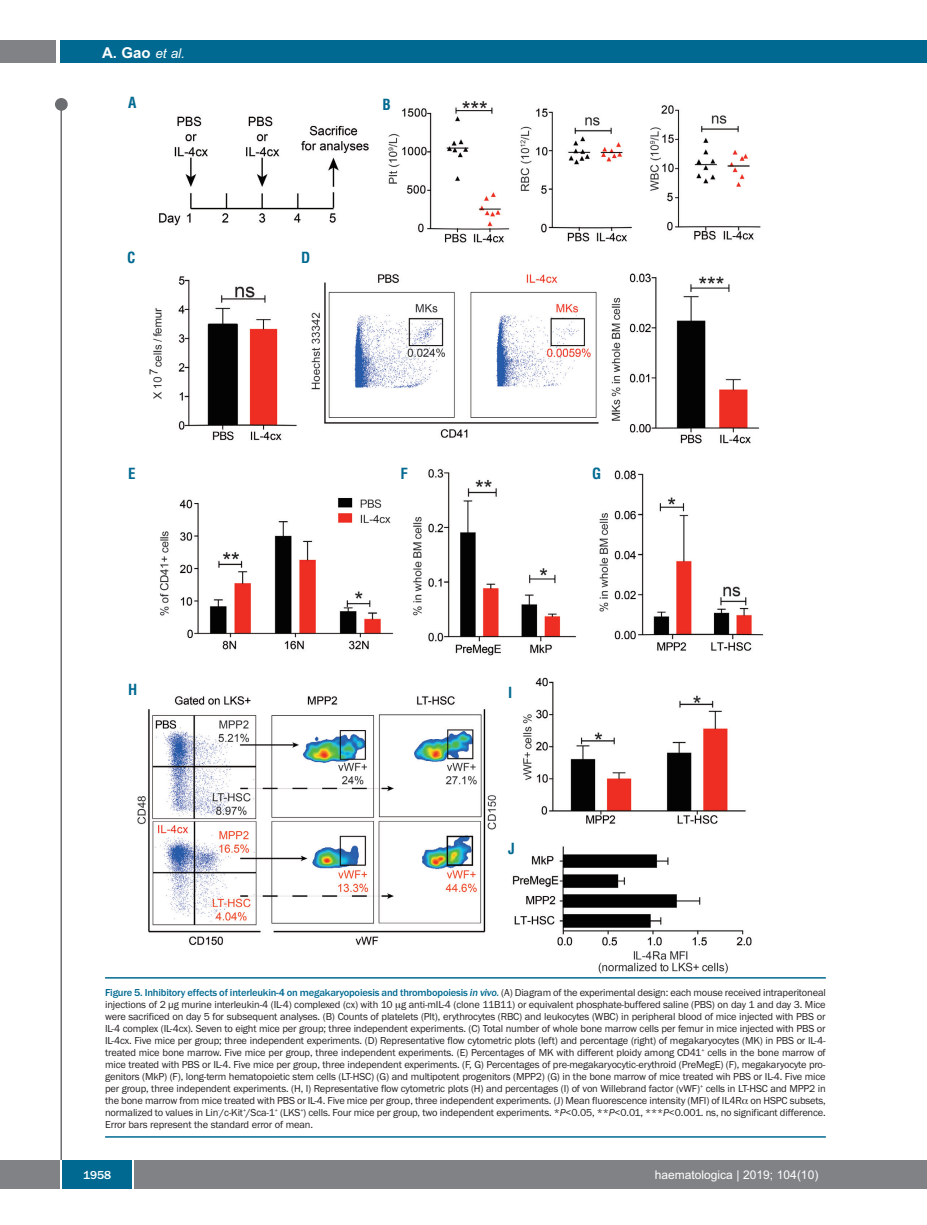
<style>
.page{position:relative;width:927px;height:1225px;background:#fff}
.page>*{position:absolute;margin:0;border:0;box-sizing:border-box;transform-origin:0 0}
.t1{font:700 15px "Arial";color:#fff}
.t2{font:700 condensed 15px "Helvetica";color:#006991}
.t3{font:12px "Arial";color:#fff}
.t4{font:500 12px "Franklin Gothic";color:#fff}
.t5{font:10.5px/12px "Franklin Gothic";letter-spacing:-.015em;color:#231f20;text-align:justify}
.s1{font-weight:400;font-style:italic;font-size:13.5px}
.s2{font-weight:500;color:#006991}
.s3{font-weight:500;font-style:italic;color:#006991}
.s4{font-style:italic}
</style>
<div class="page">
<div style="left:911px;top:40px;width:16px;height:22px;background:#006991"></div>
<div style="left:910px;top:1160px;width:17px;height:28px;background:#808285"></div>
<div style="left:55px;top:98px;width:13px;height:13px;background:#6c6d70;border-radius:50%"></div>
<hr style="left:60px;top:101px;width:2px;height:1061px;background:#6c6d70">
<div style="left:60px;top:40px;width:852px;height:22px;background:#006991"></div>
<div style="left:0;top:40px;width:56px;height:22px;background:#808285"></div>
<div style="left:0;top:1160px;width:911px;height:28px;background:#808285"></div>
<div style="left:62px;top:1160px;width:71px;height:28px;background:#006991"></div>
<hr style="left:60px;top:1160px;width:2px;height:28px;background:#fff">
<svg style="left:133px;top:1160px;width:1px;height:28px"></svg>
<img style="left:137px;top:101px;width:627px;height:873px">
<hr style="left:105px;top:977px;width:721px;height:1px;background:#006991">
<hr style="left:105px;top:1136px;width:721px;height:1px;background:#006991">
<h1 class="t1" style="left:102px;top:44px;width:84px">A. Gao <span class="s1">et al.</span></h1>
<h1 class="t2" style="left:128px;top:94px;width:10px">A</h1>
<h1 class="t2" style="left:382px;top:96px;width:10px">B</h1>
<h1 class="t2" style="left:127px;top:249px;width:10px">C</h1>
<h1 class="t2" style="left:301px;top:249px;width:11px">D</h1>
<h1 class="t2" style="left:128px;top:465px;width:9px">E</h1>
<h1 class="t2" style="left:400px;top:465px;width:9px">F</h1>
<h1 class="t2" style="left:592px;top:465px;width:11px">G</h1>
<h1 class="t2" style="left:128px;top:681px;width:11px">H</h1>
<h1 class="t2" style="left:508px;top:684px;width:6px">I</h1>
<h1 class="t2" style="left:508px;top:839px;width:8px">J</h1>
<p class="t5" style="left:105px;top:986px;width:722px"><span class="s2">Figure 5. Inhibitory effects of interleukin-4 on megakaryopoiesis and thrombopoiesis</span> <span class="s3">in vivo.</span> (A) Diagram of the experimental design: each mouse received intraperitoneal injections of 2 μg murine interleukin-4 (IL-4) complexed (cx) with 10 g anti-mIL-4 (clone 11B11) or equivalent phosphate-buffered saline (PBS) on day 1 and day 3. Mice were sacrificed on day 5 for subsequent analyses. (B) Counts of platelets (Plt), erythrocytes (RBC) and leukocytes (WBC) in peripheral blood of mice injected with PBS or IL-4 complex (IL-4cx). Seven to eight mice per group; three independent experiments. (C) Total number of whole bone marrow cells per femur in mice injected with PBS or IL-4cx. Five mice per group; three independent experiments. (D) Representative flow cytometric plots (left) and percentage (right) of megakaryocytes (MK) in PBS or IL-4- treated mice bone marrow. Five mice per group, three independent experiments. (E) Percentages of MK with different ploidy among CD41<sup>+</sup> cells in the bone marrow of mice treated with PBS or IL-4. Five mice per group, three independent experiments. (F, G) Percentages of pre-megakaryocytic-erythroid (PreMegE) (F), megakaryocyte pro&shy;genitors (MkP) (F), long-term hematopoietic stem cells (LT-HSC) (G) and multipotent progenitors (MPP2) (G) in the bone marrow of mice treated wih PBS or IL-4. Five mice per group, three independent experiments. (H, I) Representative flow cytometric plots (H) and percentages (I) of von Willebrand factor (vWF)<sup>+</sup> cells in LT-HSC and MPP2 in the bone marrow from mice treated with PBS or IL-4. Five mice per group, three independent experiments. (J) Mean fluorescence intensity (MFI) of IL4R on HSPC subsets, normalized to values in Lin<sup>-</sup>/c-Kit<sup>+</sup>/Sca-1<sup>+</sup> (LKS<sup>+</sup>) cells. Four mice per group, two independent experiments. *<span class="s4">P</span>&lt;0.05, **<span class="s4">P</span>&lt;0.01, ***<span class="s4">P</span>&lt;0.001. ns, no significant difference.<br>Error bars represent the standard error of mean.</p>
<p class="t4" style="left:83px;top:1167px;width:30px">1958</p>
<p class="t3" style="left:655px;top:1167px;width:165px">haematologica | 2019; 104(10)</p>
</div>
